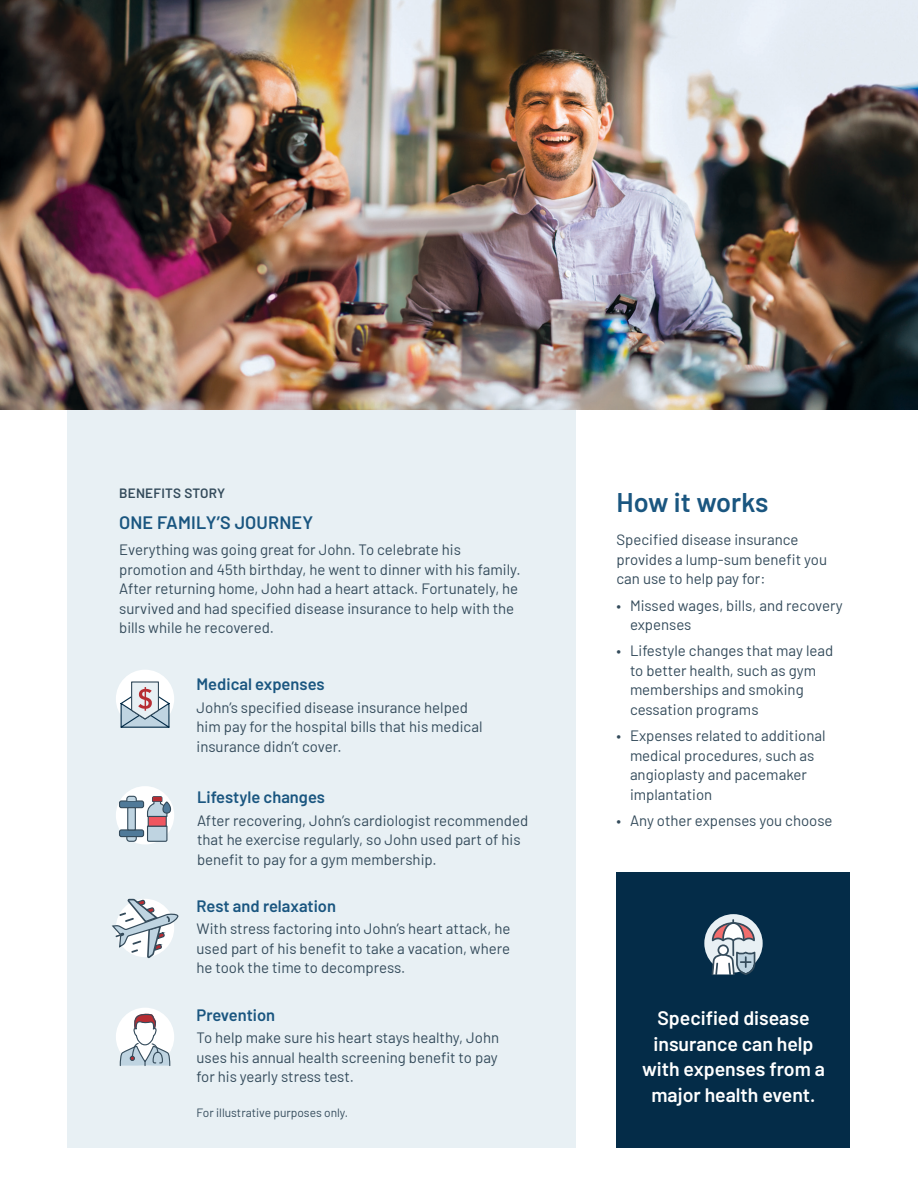
<style>
.page{position:relative;width:918px;height:1188px;background:#fff}
.page>*{position:absolute;margin:0;border:0;box-sizing:border-box;transform-origin:0 0}
.H2__Subtitle_-_MAX{font:600 27px "Barlow";color:#1a5680}
.Call_out_Quote_-_Med{font:600 19.5px/25.5px "Barlow";color:#fff;text-align:center}
.H3__Head-All_Caps{font:600 18px "Barlow";letter-spacing:.01em;color:#1a5680}
.H4__Subhead{font:600 16.5px "Barlow";color:#1a5680}
.Body_-_Medium_-_10_1{font:15px/19.5px "Barlow";color:#344b5b}
.Eyebrow_copy{font:600 13.5px "Barlow";letter-spacing:.02em;color:#344b5b}
.Body_-_Small_-_8_10{font:12px "Barlow";color:#344b5b}
</style>
<div class="page">
<div style="left:68px;top:370px;width:508px;height:778px;background:#e8f0f4"></div>
<img style="left:0;top:0;width:918px;height:409px">
<div style="left:616px;top:872px;width:234px;height:276px;background:#042c48"></div>
<div style="left:704px;top:914px;width:59px;height:58px;background:#e8f0f4;border-radius:50%"></div>
<svg style="left:712px;top:919px;width:43px;height:56px"></svg>
<div style="left:116px;top:670px;width:58px;height:58px;background:#fff;border-radius:50%"></div>
<svg style="left:120px;top:681px;width:50px;height:47px"></svg>
<div style="left:116px;top:786px;width:58px;height:58px;background:#fff;border-radius:50%"></div>
<svg style="left:147px;top:825px;width:21px;height:17px"></svg>
<div style="left:148px;top:816px;width:19px;height:11px;background:#f05660;border:1px solid #344b5b"></div>
<div style="left:120px;top:801px;width:24px;height:7px;background:#507a99;border-radius:2px"></div>
<div style="left:119px;top:800px;width:25px;height:8px;border:1px solid #344b5b;border-radius:2px"></div>
<svg style="left:126px;top:795px;width:11px;height:7px"></svg>
<svg style="left:126px;top:837px;width:11px;height:5px"></svg>
<div style="left:120px;top:830px;width:24px;height:7px;background:#507a99;border-radius:2px"></div>
<div style="left:119px;top:829px;width:25px;height:8px;border:1px solid #344b5b;border-radius:2px"></div>
<div style="left:127px;top:807px;width:9px;height:24px;background:#bfd4e1;border:1px solid #344b5b"></div>
<svg style="left:147px;top:796px;width:25px;height:22px"></svg>
<svg style="left:111px;top:898px;width:68px;height:168px"></svg>
<p class="Eyebrow_copy" style="left:119px;top:484px;width:107px">BENEFITS STORY</p>
<h3 class="H3__Head-All_Caps" style="left:119px;top:509px;width:195px">ONE FAMILY’S JOURNEY</h3>
<p class="Body_-_Medium_-_10_1" style="left:119px;top:539px;width:403px">Everything was going great for John. To celebrate his promotion and 45th birthday, he went to dinner with his family.<br>After returning home, John had a heart attack. Fortunately, he survived and had specified disease insurance to help with the bills while he recovered.</p>
<h4 class="H4__Subhead" style="left:197px;top:672px;width:130px">Medical expenses</h4>
<p class="Body_-_Medium_-_10_1" style="left:197px;top:697px;width:287px">John’s specified disease insurance helped him pay for the hospital bills that his medical insurance didn’t cover.</p>
<h4 class="H4__Subhead" style="left:197px;top:785px;width:129px">Lifestyle changes</h4>
<p class="Body_-_Medium_-_10_1" style="left:197px;top:809px;width:333px">After recovering, John’s cardiologist recommended that he exercise regularly, so John used part of his benefit to pay for a gym membership.</p>
<h4 class="H4__Subhead" style="left:197px;top:894px;width:141px">Rest and relaxation</h4>
<p class="Body_-_Medium_-_10_1" style="left:197px;top:918px;width:315px;text-align:justify">With stress factoring into John’s heart attack, he used part of his benefit to take a vacation, where he took the time to decompress.</p>
<h4 class="H4__Subhead" style="left:197px;top:1003px;width:80px">Prevention</h4>
<p class="Body_-_Medium_-_10_1" style="left:197px;top:1027px;width:304px;text-align:justify">To help make sure his heart stays healthy, John uses his annual health screening benefit to pay for his yearly stress test.</p>
<p class="Body_-_Small_-_8_10" style="left:197px;top:1104px;width:153px">For illustrative purposes only.</p>
<h2 class="H2__Subtitle_-_MAX" style="left:616px;top:483px;width:154px">How it works</h2>
<p class="Body_-_Medium_-_10_1" style="left:616px;top:529px;width:212px">Specified disease insurance provides a lump-sum benefit you can use to help pay for:</p>
<p class="Body_-_Medium_-_10_1" style="left:630px;top:594px;width:214px;text-indent:-14px">• Missed wages, bills, and recovery expenses</p>
<p class="Body_-_Medium_-_10_1" style="left:630px;top:640px;width:205px;text-indent:-14px">• Lifestyle changes that may lead to better health, such as gym memberships and smoking cessation programs</p>
<p class="Body_-_Medium_-_10_1" style="left:630px;top:725px;width:197px;text-indent:-14px">• Expenses related to additional medical procedures, such as angioplasty and pacemaker implantation</p>
<p class="Body_-_Medium_-_10_1" style="left:616px;top:810px;width:218px">• Any other expenses you choose</p>
<p class="Call_out_Quote_-_Med" style="left:642px;top:1004px;width:184px">Specified disease insurance can help with expenses from a major health event.</p>
</div>
